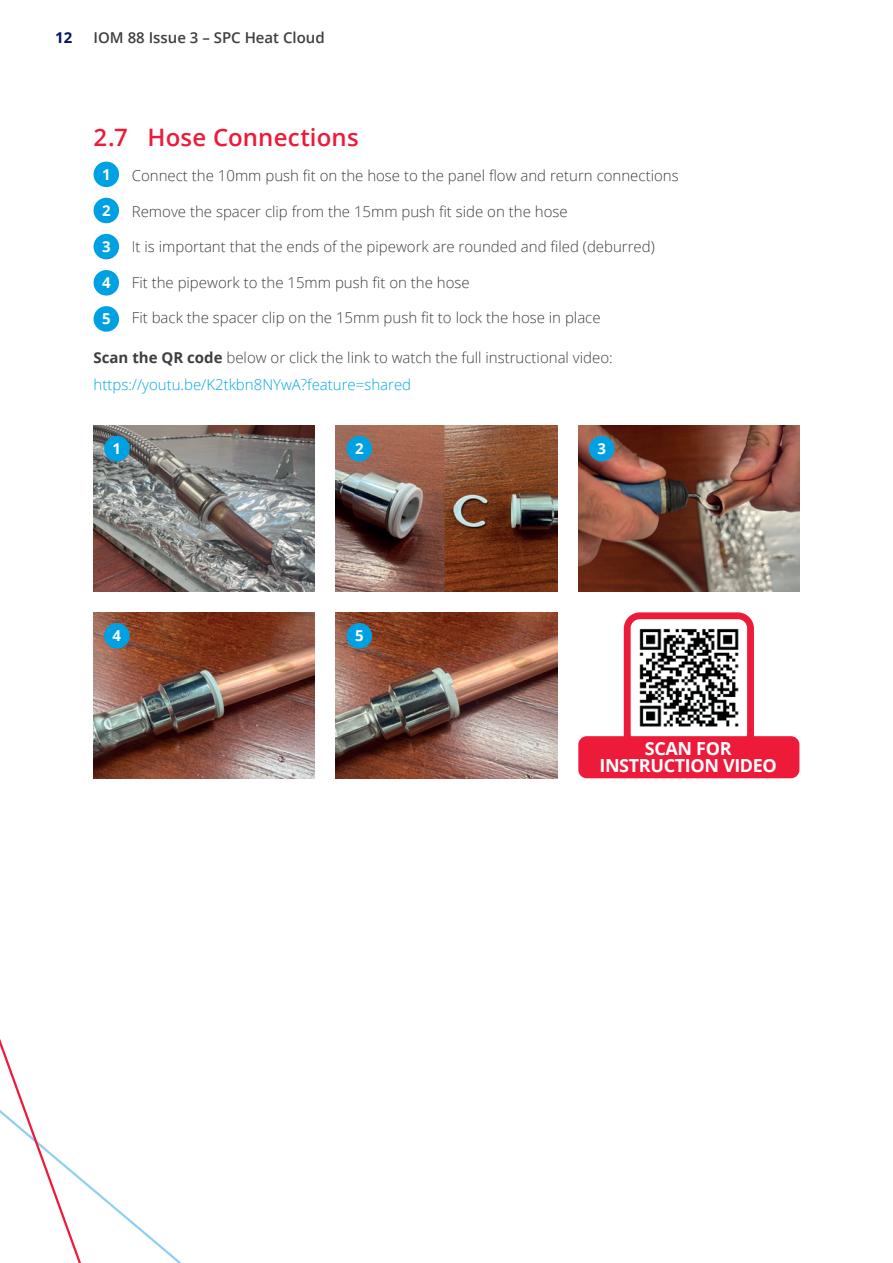
<style>
.page{position:relative;width:893px;height:1263px;background:#fff}
.page>*{position:absolute;margin:0;border:0;box-sizing:border-box;transform-origin:0 0}
.t1{font:600 24px "Open Sans";letter-spacing:.005em;color:#ed1a3a}
.t2{font:700 18px/16.5px "Open Sans";letter-spacing:-.02em;color:#fff;text-align:center}
.t3{font:300 15px/27px "Open Sans";color:#3e3e3f}
.t4{font:600 15px "Open Sans";color:#3e3e3f}
.t5{font:700 15px "Open Sans";color:#fff}
.t6{font:700 15px "Open Sans";color:#04175c}
.s1{font-weight:700}
.s2{color:#00a7e5}
</style>
<div class="page">
<svg style="left:0;top:1039px;width:130px;height:224px"></svg>
<div style="left:624px;top:612px;width:130px;height:141px;border:7px solid #ed1a3a;border-radius:13px"></div>
<img style="left:94px;top:425px;width:221px;height:166px">
<img style="left:336px;top:425px;width:221px;height:166px">
<img style="left:578px;top:425px;width:221px;height:166px">
<img style="left:94px;top:612px;width:221px;height:166px">
<img style="left:336px;top:612px;width:221px;height:166px">
<div style="left:104px;top:436px;width:26px;height:25px;background:#00a1e3;border-radius:50%"></div>
<div style="left:94px;top:162px;width:25px;height:25px;background:#00a1e3;border-radius:50%"></div>
<div style="left:104px;top:623px;width:26px;height:25px;background:#00a1e3;border-radius:50%"></div>
<div style="left:94px;top:270px;width:25px;height:26px;background:#00a1e3;border-radius:50%"></div>
<div style="left:347px;top:436px;width:25px;height:25px;background:#00a1e3;border-radius:50%"></div>
<div style="left:94px;top:198px;width:25px;height:25px;background:#00a1e3;border-radius:50%"></div>
<div style="left:347px;top:623px;width:25px;height:25px;background:#00a1e3;border-radius:50%"></div>
<div style="left:94px;top:306px;width:25px;height:26px;background:#00a1e3;border-radius:50%"></div>
<div style="left:589px;top:436px;width:25px;height:25px;background:#00a1e3;border-radius:50%"></div>
<div style="left:94px;top:234px;width:25px;height:25px;background:#00a1e3;border-radius:50%"></div>
<img style="left:631px;top:619px;width:116px;height:117px">
<div style="left:578px;top:736px;width:221px;height:42px;background:#ed1a3a;border-radius:9px"></div>
<p class="t6" style="left:55px;top:27px;width:19px">12</p>
<p class="t4" style="left:94px;top:28px;width:233px">IOM 88 Issue 3 – SPC Heat Cloud</p>
<h1 class="t1" style="left:94px;top:121px;width:267px">2.7 Hose Connections</h1>
<p class="t3" style="left:132px;top:162px;width:548px">Connect the 10mm push fit on the hose to the panel flow and return connections</p>
<p class="t3" style="left:132px;top:198px;width:437px">Remove the spacer clip from the 15mm push fit side on the hose</p>
<p class="t3" style="left:132px;top:233px;width:525px">It is important that the ends of the pipework are rounded and filed (deburred)</p>
<p class="t3" style="left:132px;top:269px;width:339px">Fit the pipework to the 15mm push fit on the hose</p>
<p class="t3" style="left:132px;top:304px;width:470px">Fit back the spacer clip on the 15mm push fit to lock the hose in place</p>
<p class="t3" style="left:94px;top:344px;width:521px"><span class="s1">Scan the QR code</span> below or click the link to watch the full instructional video: <span class="s2">https://youtu.be/K2tkbn8NYwA?feature=shared</span></p>
<p class="t5" style="left:102px;top:164px;width:10px">1</p>
<p class="t5" style="left:102px;top:200px;width:10px">2</p>
<p class="t5" style="left:102px;top:236px;width:10px">3</p>
<p class="t5" style="left:102px;top:272px;width:10px">4</p>
<p class="t5" style="left:102px;top:308px;width:10px">5</p>
<p class="t5" style="left:113px;top:438px;width:10px">1</p>
<p class="t5" style="left:113px;top:625px;width:10px">4</p>
<p class="t5" style="left:355px;top:438px;width:10px">2</p>
<p class="t5" style="left:355px;top:625px;width:10px">5</p>
<p class="t5" style="left:597px;top:438px;width:10px">3</p>
<p class="t2" style="left:599px;top:740px;width:179px">SCAN FOR<br>INSTRUCTION VIDEO</p>
</div>
